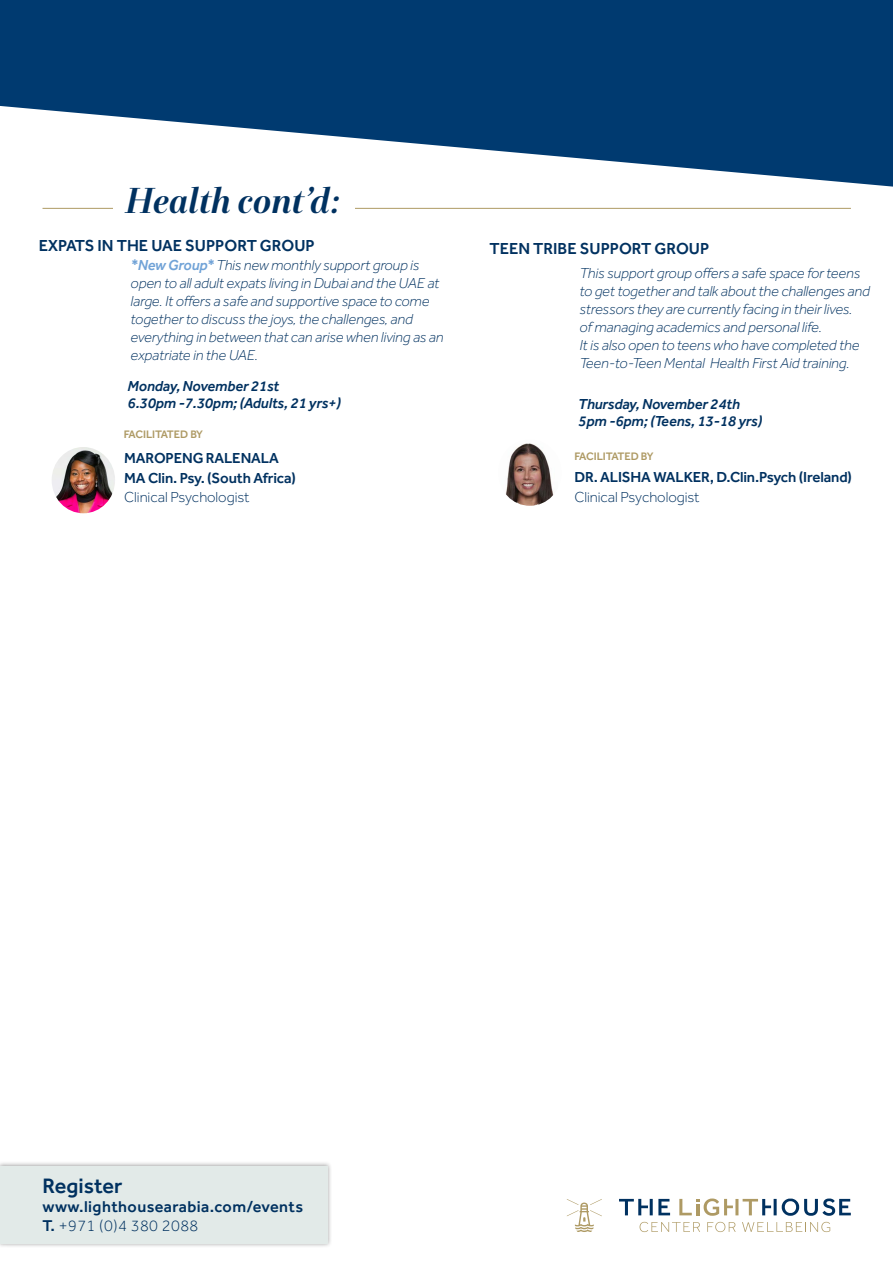
<style>
.page{position:relative;width:893px;height:1263px;background:#fff}
.page>*{position:absolute;margin:0;border:0;box-sizing:border-box;transform-origin:0 0}
.t1{font:italic 700 36px "Exquise FY";color:#003160}
.t2{font:500 21.6px "Effra";color:#003160}
.t3{font:500 16.5px "Effra";color:#003160}
.t4{font:500 16.2px/18.9px "Effra";letter-spacing:.025em;color:#003160}
.t5{font:italic 300 15px/18px "Effra";letter-spacing:-.005em;color:#003160}
.t6{font:italic 500 15px/16.5px "Effra";letter-spacing:-.005em;color:#003160}
.t7{font:500 15px/19.5px "Effra";letter-spacing:-.01em;color:#003160}
.t8{font:300 15px "Effra";letter-spacing:-.005em;color:#003160}
.t9{font:500 11.25px "Effra";letter-spacing:-.005em;color:#ae9a64}
.s1{font-weight:500;color:#71a3d7}
.s2{font-weight:300}
</style>
<div class="page">
<hr style="left:43px;top:208px;width:808px;height:1px;background:#ae9a64">
<svg style="left:619px;top:1199px;width:51px;height:16px"></svg>
<svg style="left:679px;top:1198px;width:172px;height:18px"></svg>
<svg style="left:567px;top:1199px;width:35px;height:33px"></svg>
<svg style="left:640px;top:1222px;width:60px;height:10px"></svg>
<svg style="left:707px;top:1222px;width:29px;height:10px"></svg>
<svg style="left:742px;top:1222px;width:88px;height:10px"></svg>
<svg style="left:0;top:0;width:893px;height:187px;fill:#003a70"></svg>
<div style="left:0;top:1161px;width:332px;height:87px;background:#000;opacity:.35"></div>
<div style="left:0;top:1166px;width:327px;height:77px;background:#e2eae8"></div>
<div style="left:113px;top:172px;width:242px;height:63px;background:#fff"></div>
<img style="left:505px;top:443px;width:49px;height:63px">
<img style="left:52px;top:447px;width:63px;height:66px">
<h1 class="t1" style="left:126px;top:178px;width:217px">Health cont’d:</h1>
<p class="t3" style="left:39px;top:236px;width:277px">EXPATS IN THE UAE SUPPORT GROUP</p>
<p class="t5" style="left:131px;top:256px;width:314px"><span class="s1">*New Group*</span> This new monthly support group is open to all adult expats living in Dubai and the UAE at large. It offers a safe and supportive space to come together to discuss the joys, the challenges, and everything in between that can arise when living as an expatriate in the UAE.</p>
<p class="t6" style="left:128px;top:377px;width:215px">Monday, November 21st<br>6.30pm -7.30pm; (Adults, 21 yrs+)</p>
<p class="t9" style="left:124px;top:428px;width:81px">FACILITATED BY</p>
<p class="t7" style="left:124px;top:448px;width:173px">MAROPENG RALENALA<br>MA Clin. Psy. (South Africa)</p>
<p class="t8" style="left:124px;top:489px;width:127px">Clinical Psychologist</p>
<p class="t3" style="left:489px;top:239px;width:221px">TEEN TRIBE SUPPORT GROUP</p>
<p class="t5" style="left:579px;top:264px;width:292px">This support group offers a safe space for teens to get together and talk about the challenges and stressors they are currently facing in their lives.<br>of managing academics and personal life.<br>It is also open to teens who have completed the Teen-to-Teen Mental Health First Aid training.</p>
<p class="t6" style="left:578px;top:396px;width:185px">Thursday, November 24th<br>5pm -6pm; (Teens, 13-18 yrs)</p>
<p class="t9" style="left:574px;top:449px;width:81px">FACILITATED BY</p>
<p class="t7" style="left:574px;top:467px;width:279px">DR. ALISHA WALKER, D.Clin.Psych (Ireland)</p>
<p class="t8" style="left:574px;top:488px;width:127px">Clinical Psychologist</p>
<h2 class="t2" style="left:43px;top:1173px;width:81px">Register</h2>
<p class="t4" style="left:43px;top:1197px;width:262px">www.lighthousearabia.com/events<br>T. <span class="s2">+971 (0)4 380 2088</span></p>
</div>
